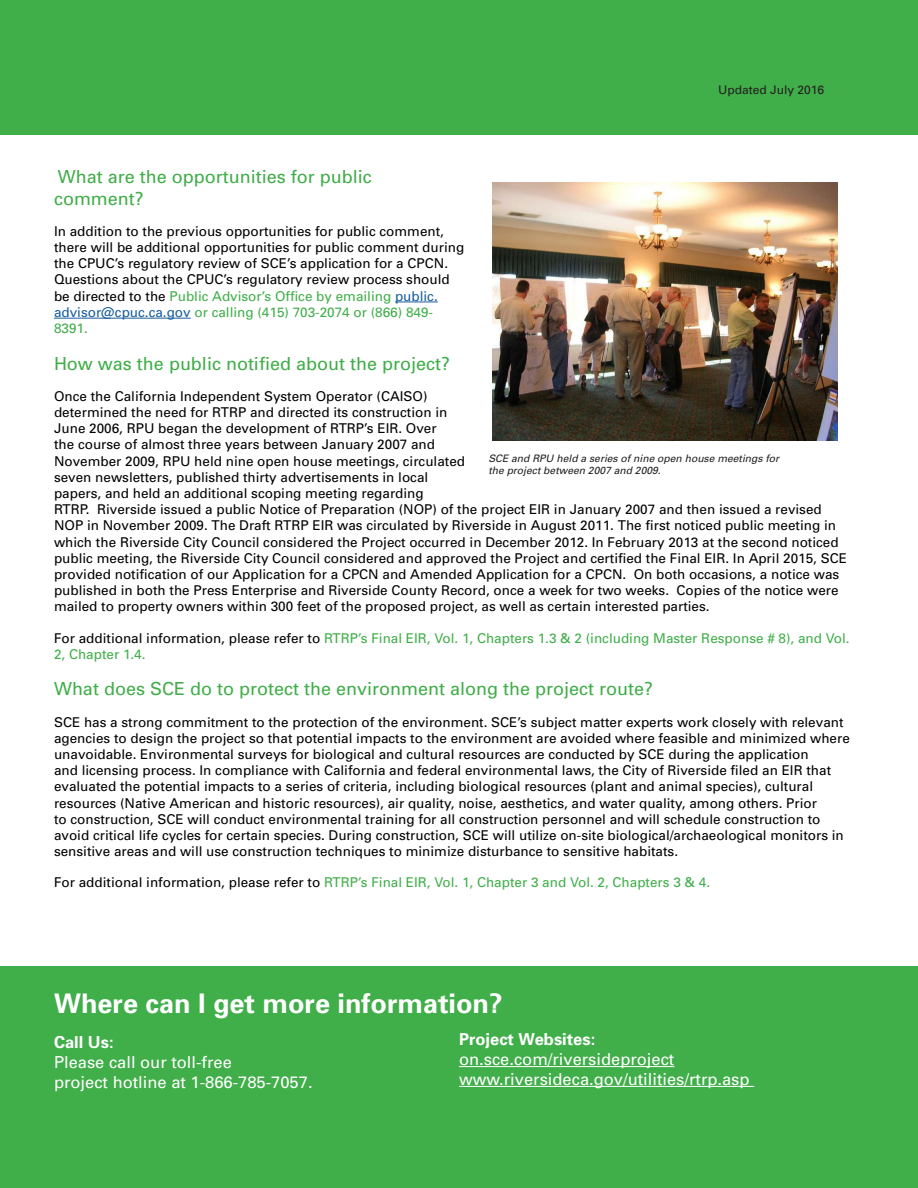
<style>
.page{position:relative;width:918px;height:1188px;background:#fff}
.page>*{position:absolute;margin:0;border:0;box-sizing:border-box;transform-origin:0 0}
.t1{font:700 27px "Univers";color:#fff}
.t2{font:18px/21.6px "Univers";color:#40ae49}
.t3{font:16.5px/19.8px "Univers";color:#fff}
.t4{font:13.5px/16.2px "Univers";color:#000}
.t5{font:13.5px/16.2px "Univers";color:#40ae49}
.t6{font:12px "Univers";color:#231f20}
.t7{font:italic 10.35px/12.3px "Univers";color:#231f20}
.s1{color:#40ae49}
.s2{color:#175d9e}
.s3{color:#000}
.s4{font-weight:700}
</style>
<div class="page">
<div style="left:0;top:0;width:918px;height:134px;background:#40ae49"></div>
<div style="left:0;top:967px;width:918px;height:221px;background:#40ae49"></div>
<hr style="left:395px;top:302px;width:43px;height:1px;background:#175d9e">
<hr style="left:54px;top:318px;width:137px;height:1px;background:#175d9e">
<img style="left:492px;top:183px;width:345px;height:258px">
<hr style="left:459px;top:1066px;width:215px;height:1px;background:#fff">
<hr style="left:459px;top:1086px;width:295px;height:1px;background:#fff">
<p class="t6" style="left:718px;top:83px;width:108px">Updated July 2016</p>
<p class="t2" style="left:54px;top:166px;width:319px">What are the opportunities for public comment?</p>
<p class="t4" style="left:54px;top:223px;width:412px">In addition to the previous opportunities for public comment, there will be additional opportunities for public comment during the CPUC’s regulatory review of SCE’s application for a CPCN.<br>Questions about the CPUC’s regulatory review process should be directed to the <span class="s1">Public Advisor’s Office by emailing</span> <span class="s2">public. advisor@cpuc.ca.gov</span> <span class="s1">or calling (415) 703-2074 or (866) 849- 8391.</span></p>
<p class="t2" style="left:54px;top:353px;width:398px">How was the public notified about the project?</p>
<p class="t4" style="left:54px;top:388px;width:413px">Once the California Independent System Operator (CAISO) determined the need for RTRP and directed its construction in June 2006, RPU began the development of RTRP’s EIR. Over<br>the course of almost three years between January 2007 and November 2009, RPU held nine open house meetings, circulated</p>
<p class="t4" style="left:54px;top:469px;width:794px">seven newsletters, published thirty advertisements in local<br>papers, and held an additional scoping meeting regarding<br>RTRP. Riverside issued a public Notice of Preparation (NOP) of the project EIR in January 2007 and then issued a revised NOP in November 2009. The Draft RTRP EIR was circulated by Riverside in August 2011. The first noticed public meeting in which the Riverside City Council considered the Project occurred in December 2012. In February 2013 at the second noticed public meeting, the Riverside City Council considered and approved the Project and certified the Final EIR. In April 2015, SCE provided notification of our Application for a CPCN and Amended Application for a CPCN. On both occasions, a notice was published in both the Press Enterprise and Riverside County Record, once a week for two weeks. Copies of the notice were mailed to property owners within 300 feet of the proposed project, as well as certain interested parties.</p>
<p class="t5" style="left:54px;top:630px;width:797px"><span class="s3">For additional information, please refer to</span> RTRP’s Final EIR, Vol. 1, Chapters 1.3 &amp; 2 (including Master Response # 8), and Vol.<br>2, Chapter 1.4.</p>
<p class="t2" style="left:54px;top:678px;width:601px">What does SCE do to protect the environment along the project route?</p>
<p class="t4" style="left:54px;top:714px;width:797px">SCE has a strong commitment to the protection of the environment. SCE’s subject matter experts work closely with relevant agencies to design the project so that potential impacts to the environment are avoided where feasible and minimized where unavoidable. Environmental surveys for biological and cultural resources are conducted by SCE during the application<br>and licensing process. In compliance with California and federal environmental laws, the City of Riverside filed an EIR that evaluated the potential impacts to a series of criteria, including biological resources (plant and animal species), cultural resources (Native American and historic resources), air quality, noise, aesthetics, and water quality, among others. Prior<br>to construction, SCE will conduct environmental training for all construction personnel and will schedule construction to avoid critical life cycles for certain species. During construction, SCE will utilize on-site biological/archaeological monitors in sensitive areas and will use construction techniques to minimize disturbance to sensitive habitats.</p>
<p class="t5" style="left:54px;top:875px;width:658px"><span class="s3">For additional information, please refer to</span> RTRP’s Final EIR, Vol. 1, Chapter 3 and Vol. 2, Chapters 3 &amp; 4.</p>
<p class="t7" style="left:488px;top:452px;width:292px">SCE and RPU held a series of nine open house meetings for the project between 2007 and 2009.</p>
<p class="t1" style="left:54px;top:988px;width:450px">Where can I get more information?</p>
<p class="t3" style="left:54px;top:1033px;width:260px"><span class="s4">Call Us:<br></span>Please call our toll-free<br>project hotline at 1-866-785-7057.</p>
<p class="t3" style="left:459px;top:1030px;width:292px"><span class="s4">Project Websites: </span>on.sce.com/riversideproject www.riversideca.gov/utilities/rtrp.asp</p>
</div>
